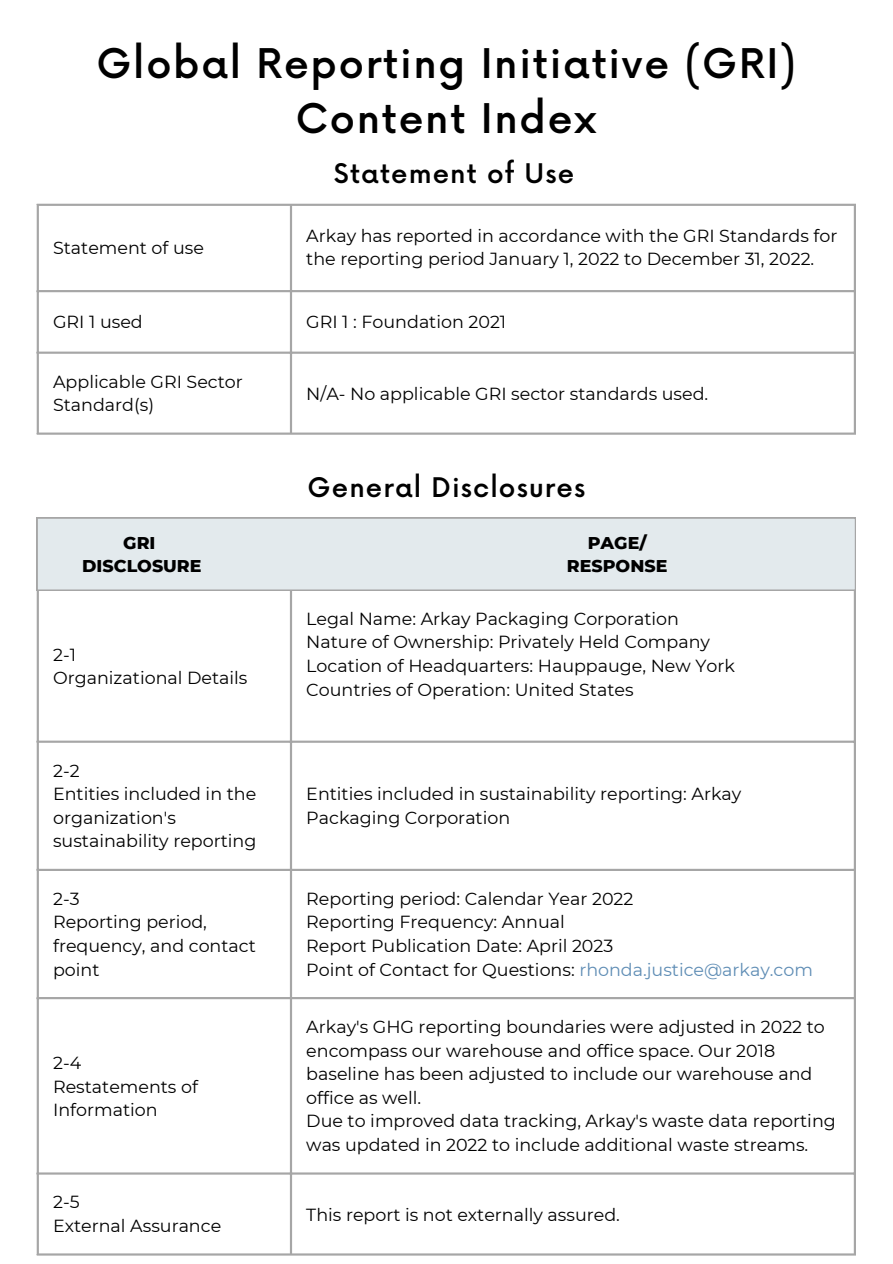
<style>
.page{position:relative;width:893px;height:1264px;background:#fff}
.page>*{position:absolute;margin:0;border:0;box-sizing:border-box;transform-origin:0 0}
.t1{font:500 39.75px/55.1px "Now";letter-spacing:.045em;color:#000;text-align:center}
.t2{font:500 26.4px "Now";letter-spacing:.045em;color:#000}
.t3{font:17.55px/23.5px "Montserrat";color:#000}
.t4{font:800 17.4px/23.5px "Montserrat";color:#000;text-align:center}
.s1{color:#5f8db5}
</style>
<div class="page">
<hr style="left:37px;top:591px;width:2px;height:662px;background:#a6a6a6">
<hr style="left:290px;top:591px;width:2px;height:662px;background:#a6a6a6">
<hr style="left:853px;top:591px;width:2px;height:662px;background:#a6a6a6">
<hr style="left:37px;top:589px;width:818px;height:2px;background:#a6a6a6">
<hr style="left:37px;top:740px;width:818px;height:2px;background:#a6a6a6">
<hr style="left:37px;top:868px;width:818px;height:3px;background:#a6a6a6">
<hr style="left:37px;top:997px;width:818px;height:2px;background:#a6a6a6">
<hr style="left:37px;top:1172px;width:818px;height:2px;background:#a6a6a6">
<hr style="left:37px;top:1253px;width:818px;height:2px;background:#a6a6a6">
<div style="left:37px;top:517px;width:818px;height:73px;background:#e3eaed"></div>
<hr style="left:37px;top:206px;width:2px;height:226px;background:#a6a6a6">
<hr style="left:290px;top:206px;width:2px;height:226px;background:#a6a6a6">
<hr style="left:853px;top:206px;width:2px;height:226px;background:#a6a6a6">
<hr style="left:37px;top:204px;width:818px;height:2px;background:#a6a6a6">
<hr style="left:37px;top:290px;width:818px;height:2px;background:#a6a6a6">
<hr style="left:37px;top:351px;width:818px;height:3px;background:#a6a6a6">
<hr style="left:37px;top:432px;width:818px;height:3px;background:#a6a6a6">
<h1 class="t1" style="left:96px;top:33px;width:701px">Global Reporting Initiative (GRI)<br>Content Index</h1>
<p class="t3" style="left:53px;top:235px;width:152px">Statement of use</p>
<h2 class="t2" style="left:334px;top:153px;width:242px">Statement of Use</h2>
<p class="t3" style="left:306px;top:223px;width:532px">Arkay has reported in accordance with the GRI Standards for the reporting period January 1, 2022 to December 31, 2022.</p>
<p class="t3" style="left:53px;top:309px;width:91px">GRI 1 used</p>
<p class="t3" style="left:306px;top:309px;width:201px">GRI 1 : Foundation 2021</p>
<p class="t3" style="left:53px;top:369px;width:191px">Applicable GRI Sector<br>Standard(s)</p>
<p class="t3" style="left:306px;top:381px;width:403px">N/A- No applicable GRI sector standards used.</p>
<h2 class="t2" style="left:307px;top:466px;width:279px">General Disclosures</h2>
<p class="t4" style="left:82px;top:529px;width:121px">GRI<br>DISCLOSURE</p>
<p class="t4" style="left:567px;top:529px;width:102px">PAGE/<br>RESPONSE</p>
<p class="t3" style="left:53px;top:642px;width:196px">2-1<br>Organizational Details</p>
<p class="t3" style="left:53px;top:758px;width:205px">2-2<br>Entities included in the organization's sustainability reporting</p>
<p class="t3" style="left:306px;top:606px;width:430px">Legal Name: Arkay Packaging Corporation Nature of Ownership: Privately Held Company Location of Headquarters: Hauppauge, New York Countries of Operation: United States</p>
<p class="t3" style="left:306px;top:781px;width:436px">Entities included in sustainability reporting: Arkay<br>Packaging Corporation</p>
<p class="t3" style="left:53px;top:886px;width:204px">2-3<br>Reporting period, frequency, and contact point</p>
<p class="t3" style="left:306px;top:886px;width:508px">Reporting period: Calendar Year 2022<br>Reporting Frequency: Annual<br>Report Publication Date: April 2023<br>Point of Contact for Questions: <span class="s1">rhonda.justice@arkay.com</span></p>
<p class="t3" style="left:53px;top:1050px;width:146px">2-4<br>Restatements of<br>Information</p>
<p class="t3" style="left:306px;top:1014px;width:531px">Arkay's GHG reporting boundaries were adjusted in 2022 to encompass our warehouse and office space. Our 2018 baseline has been adjusted to include our warehouse and office as well.<br>Due to improved data tracking, Arkay's waste data reporting was updated in 2022 to include additional waste streams.</p>
<p class="t3" style="left:53px;top:1189px;width:170px">2-5<br>External Assurance</p>
<p class="t3" style="left:306px;top:1202px;width:315px">This report is not externally assured.</p>
</div>
